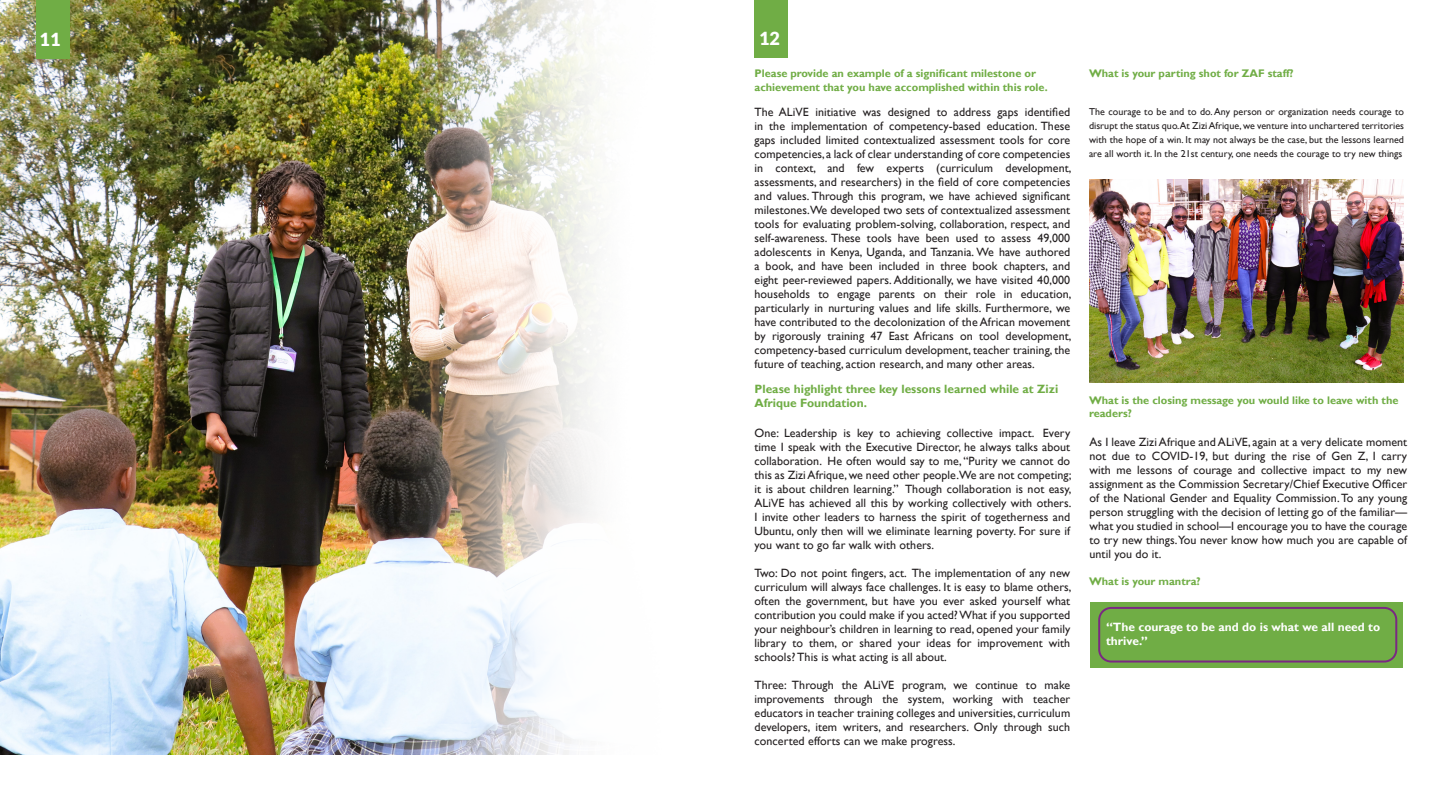
<style>
.page{position:relative;width:1440px;height:792px;background:#fff}
.page>*{position:absolute;margin:0;border:0;box-sizing:border-box;transform-origin:0 0}
.t1{font:900 18px "Lato";color:#fff}
.t2{font:12px/14px "Gill Sans";letter-spacing:.005em;color:#231f20;text-align:justify}
.t3{font:700 12px/14.4px "Gill Sans";color:#70ad45}
.t4{font:700 12px/14.4px "Gill Sans";color:#fff}
.t5{font:700 11px/14px "Gill Sans";color:#70ad45}
.t6{font:10px/14px "Gill Sans";letter-spacing:.005em;color:#231f20;text-align:justify}
.s1{color:#fff}
</style>
<div class="page">
<img style="left:0;top:0;width:361px;height:755px">
<img style="left:361px;top:0;width:238px;height:755px">
<img style="left:1090px;top:179px;width:313px;height:204px">
<div style="left:1090px;top:602px;width:313px;height:65px;background:#70ad45"></div>
<div style="left:1098px;top:607px;width:299px;height:56px;border:2px solid #7a2982;border-radius:12px"></div>
<div style="left:36px;top:0;width:34px;height:58px;background:#70ad45"></div>
<div style="left:755px;top:0;width:33px;height:57px;background:#70ad45"></div>
<p class="t1" style="left:40px;top:29px;width:22px">11</p>
<p class="t1" style="left:759px;top:28px;width:22px">12</p>
<p class="t5" style="left:755px;top:67px;width:295px">Please provide an example of a significant milestone or achievement that you have accomplished within this role.</p>
<p class="t2" style="left:755px;top:105px;width:318px">The ALiVE initiative was designed to address gaps identified in the implementation of competency-based education. These gaps included limited contextualized assessment tools for core competencies, a lack of clear understanding of core competencies in context, and few experts (curriculum development, assessments, and researchers) in the field of core competencies and values. Through this program, we have achieved significant milestones.We developed two sets of contextualized assessment tools for evaluating problem-solving, collaboration, respect, and self-awareness. These tools have been used to assess 49,000 adolescents in Kenya, Uganda, and Tanzania. We have authored a book, and have been included in three book chapters, and eight peer-reviewed papers. Additionally, we have visited 40,000 households to engage parents on their role in education, particularly in nurturing values and life skills. Furthermore, we have contributed to the decolonization of the African movement by rigorously training 47 East Africans on tool development, competency-based curriculum development, teacher training, the future of teaching, action research, and many other areas.</p>
<p class="t3" style="left:755px;top:382px;width:305px">Please highlight three key lessons learned while at Zizi<br>Afrique Foundation.</p>
<p class="t2" style="left:755px;top:426px;width:318px">One: Leadership is key to achieving collective impact. Every time I speak with the Executive Director, he always talks about collaboration. He often would say to me, “Purity we cannot do this as Zizi Afrique, we need other people.We are not competing; it is about children learning.” Though collaboration is not easy, ALiVE has achieved all this by working collectively with others.<br>I invite other leaders to harness the spirit of togetherness and Ubuntu, only then will we eliminate learning poverty. For sure if you want to go far walk with others.</p>
<p class="t2" style="left:755px;top:566px;width:318px">Two: Do not point fingers, act. The implementation of any new curriculum will always face challenges. It is easy to blame others, often the government, but have you ever asked yourself what contribution you could make if you acted? What if you supported your neighbour’s children in learning to read, opened your family library to them, or shared your ideas for improvement with schools? This is what acting is all about.</p>
<p class="t2" style="left:755px;top:678px;width:317px">Three: Through the ALiVE program, we continue to make improvements through the system, working with teacher educators in teacher training colleges and universities, curriculum developers, item writers, and researchers. Only through such concerted efforts can we make progress.</p>
<p class="t5" style="left:1089px;top:67px;width:206px">What is your parting shot for ZAF staff?</p>
<p class="t6" style="left:1089px;top:105px;width:317px">The courage to be and to do. Any person or organization needs courage to disrupt the status quo.At Zizi Afrique, we venture into unchartered territories with the hope of a win. It may not always be the case, but the lessons learned are all worth it. In the 21st century, one needs the courage to try new things<span class="s1">.</span></p>
<p class="t5" style="left:1089px;top:394px;width:311px;line-height:13.2px">What is the closing message you would like to leave with the readers?</p>
<p class="t2" style="left:1090px;top:435px;width:319px">As I leave Zizi Afrique and ALiVE, again at a very delicate moment not due to COVID-19, but during the rise of Gen Z, I carry with me lessons of courage and collective impact to my new assignment as the Commission Secretary/Chief Executive Officer of the National Gender and Equality Commission. To any young person struggling with the decision of letting go of the familiar— what you studied in school—I encourage you to have the courage to try new things.You never know how much you are capable of until you do it.</p>
<p class="t5" style="left:1089px;top:575px;width:113px">What is your mantra?</p>
<p class="t4" style="left:1106px;top:620px;width:276px">“The courage to be and do is what we all need to thrive.”</p>
</div>
